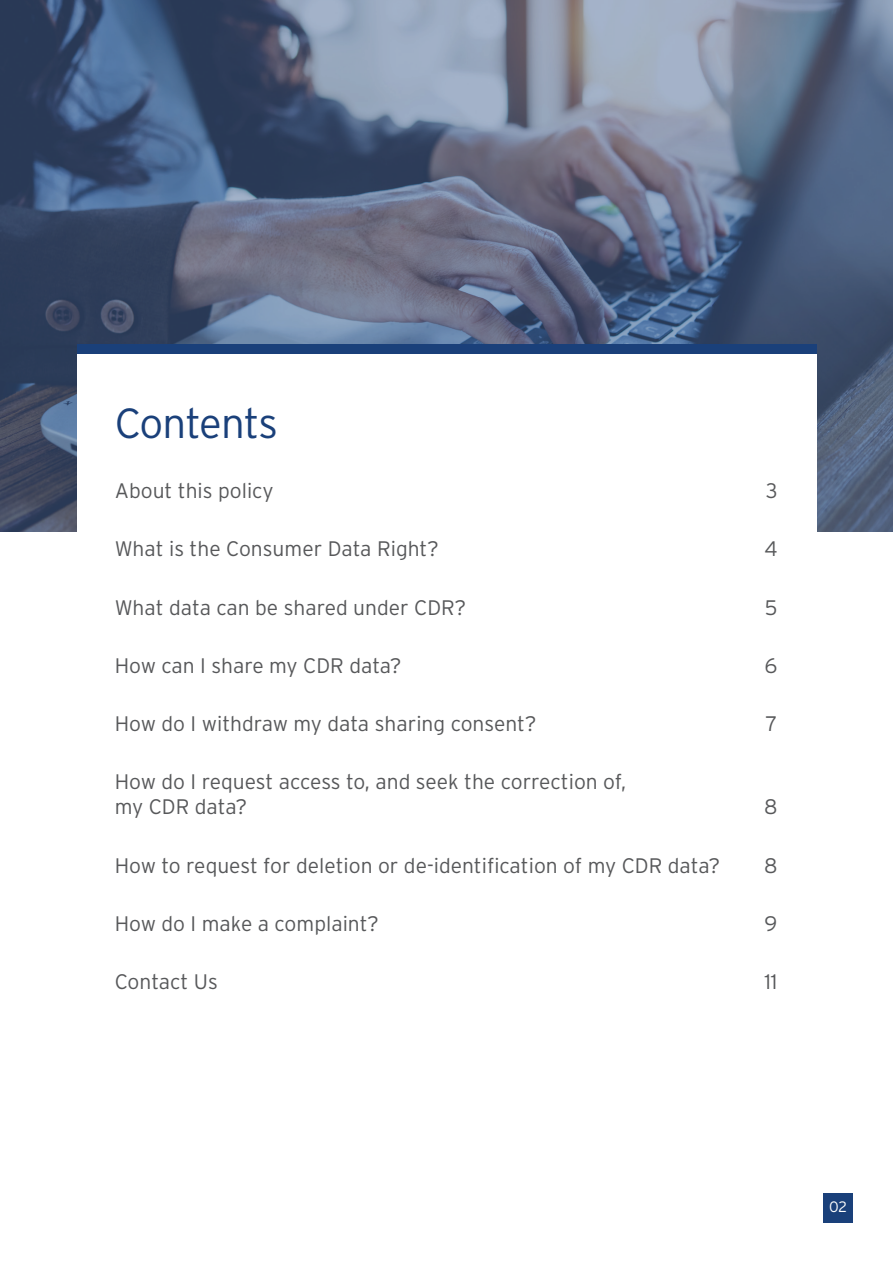
<style>
.page{position:relative;width:893px;height:1263px;background:#fff}
.page>*{position:absolute;margin:0;border:0;box-sizing:border-box;transform-origin:0 0}
.t1{font:300 42px "Interstate";letter-spacing:-.025em;color:#1a407a}
.t2{font:300 21px/25.2px "Interstate";color:#57585a}
.t3{font:300 15px "Interstate";color:#fff}
</style>
<div class="page">
<div style="left:823px;top:1193px;width:30px;height:29px;background:#1a407a"></div>
<svg style="left:0;top:0;width:893px;height:531px;background:#5a6984"></svg>
<div style="left:77px;top:344px;width:739px;height:685px;background:#fff"></div>
<div style="left:77px;top:344px;width:739px;height:10px;background:#1a407a"></div>
<h1 class="t1" style="left:115px;top:397px;width:165px">Contents</h1>
<p class="t2" style="left:115px;top:478px;width:160px">About this policy</p>
<p class="t2" style="left:766px;top:478px;width:13px">3</p>
<p class="t2" style="left:115px;top:536px;width:326px">What is the Consumer Data Right?</p>
<p class="t2" style="left:764px;top:536px;width:15px">4</p>
<p class="t2" style="left:115px;top:594px;width:353px">What data can be shared under CDR?</p>
<p class="t2" style="left:765px;top:594px;width:14px">5</p>
<p class="t2" style="left:115px;top:653px;width:288px">How can I share my CDR data?</p>
<p class="t2" style="left:765px;top:653px;width:14px">6</p>
<p class="t2" style="left:115px;top:711px;width:423px">How do I withdraw my data sharing consent?</p>
<p class="t2" style="left:766px;top:711px;width:13px">7</p>
<p class="t2" style="left:115px;top:769px;width:513px">How do I request access to, and seek the correction of, my CDR data?</p>
<p class="t2" style="left:764px;top:794px;width:15px">8</p>
<p class="t2" style="left:115px;top:852px;width:607px">How to request for deletion or de-identification of my CDR data?</p>
<p class="t2" style="left:764px;top:852px;width:15px">8</p>
<p class="t2" style="left:115px;top:911px;width:266px">How do I make a complaint?</p>
<p class="t2" style="left:765px;top:911px;width:14px">9</p>
<p class="t2" style="left:115px;top:969px;width:105px">Contact Us</p>
<p class="t2" style="left:764px;top:969px;width:15px">11</p>
<p class="t3" style="left:829px;top:1198px;width:19px">02</p>
</div>
